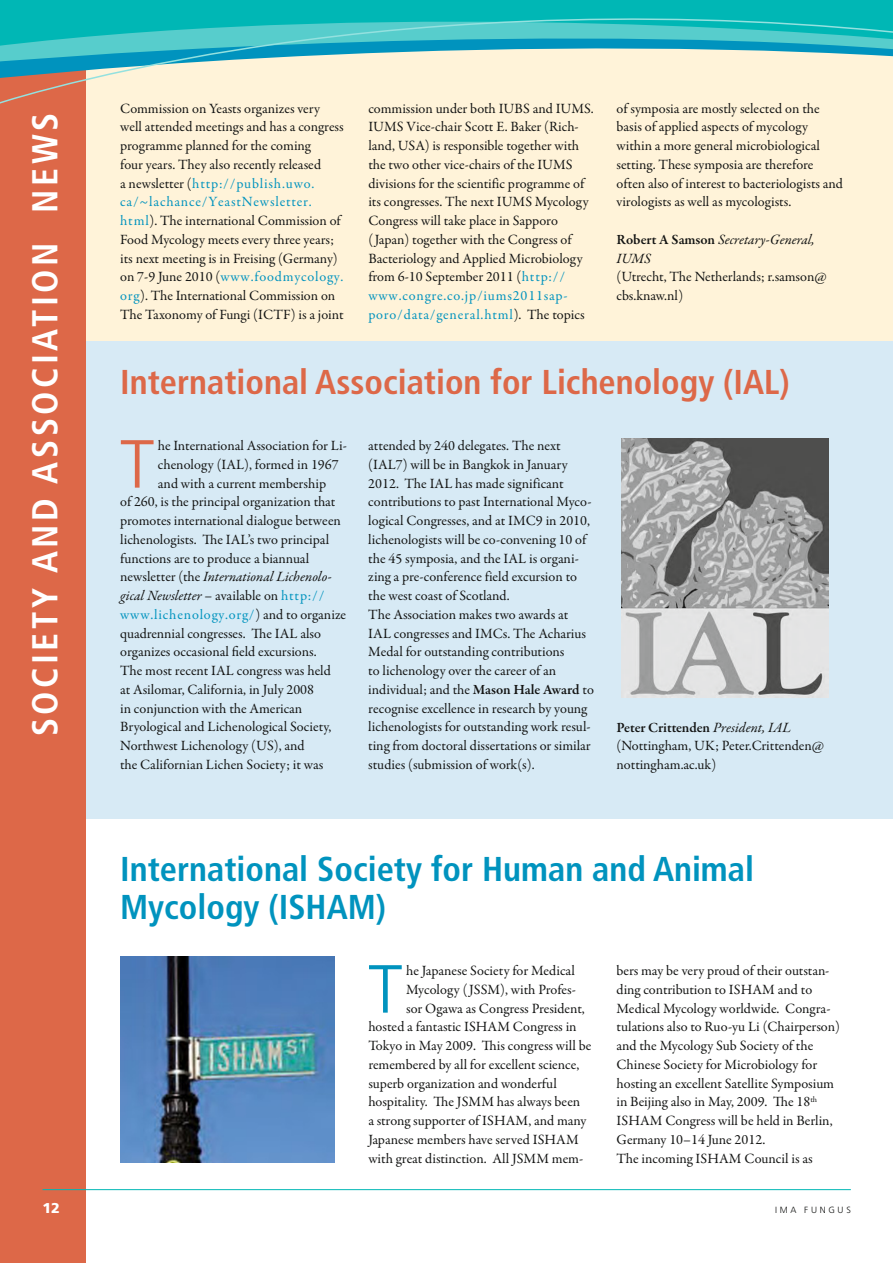
<style>
.page{position:relative;width:893px;height:1263px;background:#fff}
.page>*{position:absolute;margin:0;border:0;box-sizing:border-box;transform-origin:0 0}
.t1{font:300 67.95px "Frutiger LT Std";color:#dd6848}
.t2{font:300 67.95px "Frutiger LT Std";color:#0093be}
.t3{font:700 condensed 36px "Frutiger LT Std";letter-spacing:.1em;color:#fff}
.t4{font:700 condensed 34.5px/37.5px "Frutiger LT Std";color:#0093be}
.t5{font:700 condensed 34.5px "Frutiger LT Std";color:#dd6848}
.t6{font:14.25px/18.8px "Garamond Premr Pro";color:#131413}
.t7{font:italic 14.25px/18.8px "Garamond Premr Pro";color:#131413}
.t8{font:14.25px "Garamond Premr Pro";letter-spacing:.055em;color:#0093be}
.t9{font:900 14.25px "Frutiger LT Std";color:#fff}
.t10{font:300 9px "Frutiger LT Std";letter-spacing:.3em;color:#131413}
.s1{color:#0093be}
.s2{font-weight:600;font-style:normal}
.s3{font-weight:600}
.s4{font-style:normal}
.s5{font-style:normal;color:#0093be}
.s6{color:#131413}
.s7{font-style:italic}
</style>
<div class="page">
<div style="left:60px;top:28px;width:832px;height:314px;background:#fff3d9"></div>
<div style="left:43px;top:341px;width:849px;height:478px;background:#d7eaf5"></div>
<div style="left:0;top:0;width:85px;height:1263px;background:#dd6848"></div>
<svg style="left:0;top:0;width:892px;height:108px"></svg>
<img style="left:622px;top:439px;width:206px;height:259px">
<img style="left:120px;top:956px;width:215px;height:207px">
<hr style="left:43px;top:1189px;width:807px;height:1px;background:#00b7b5">
<h2 class="t3" style="left:30px;top:736px;width:625px;rotate:-90deg">SOCIETY AND ASSOCIATION NEWS</h2>
<p class="t6" style="left:120px;top:100px;width:225px">Commission on Yeasts organizes very well attended meetings and has a congress programme planned for the coming<br>four years. They also recently released<br>a newsletter (<span class="s1">http://publish.uwo. ca/~lachance/YeastNewsletter. html</span>). The international Commission of Food Mycology meets every three years; its next meeting is in Freising (Germany) on 7-9 June 2010 (<span class="s1">www.foodmycology. org</span>). The International Commission on The Taxonomy of Fungi (ICTF) is a joint</p>
<p class="t6" style="left:368px;top:100px;width:227px">commission under both IUBS and IUMS.<br>IUMS Vice-chair Scott E. Baker (Rich&shy;land, USA) is responsible together with the two other vice-chairs of the IUMS divisions for the scientific programme of its congresses. The next IUMS Mycology Congress will take place in Sapporo<br>( Japan) together with the Congress of Bacteriology and Applied Microbiology from 6-10 September 2011 (<span class="s1">http:// www.congre.co.jp/iums2011sap&shy;poro/data/general.html</span>). The topics</p>
<p class="t6" style="left:616px;top:100px;width:228px">of symposia are mostly selected on the basis of applied aspects of mycology within a more general microbiological setting. These symposia are therefore often also of interest to bacteriologists and virologists as well as mycologists.</p>
<p class="t7" style="left:616px;top:231px;width:200px"><span class="s2">Robert A Samson</span> Secretary-General,<br>IUMS</p>
<p class="t6" style="left:616px;top:269px;width:212px">(Utrecht, The Netherlands; r.samson@ cbs.knaw.nl)</p>
<h3 class="t5" style="left:120px;top:367px;width:671px">International Association for Lichenology (IAL)</h3>
<h1 class="t1" style="left:120px;top:424px;width:35px">T</h1>
<p class="t6" style="left:158px;top:437px;width:190px">he International Association for Li-</p>
<p class="t6" style="left:368px;top:437px;width:227px">attended by 240 delegates. The next (IAL7) will be in Bangkok in January 2012. The IAL has made significant contributions to past International Myco&shy;logical Congresses, and at IMC9 in 2010, lichenologists will be co-convening 10 of the 45 symposia, and the IAL is organi&shy;zing a pre-conference field excursion to the west coast of Scotland.<br>The Association makes two awards at IAL congresses and IMCs. The Acharius Medal for outstanding contributions<br>to lichenology over the career of an individual; and the <span class="s3">Mason Hale Award</span> to recognise excellence in research by young lichenologists for outstanding work resul&shy;ting from doctoral dissertations or similar studies (submission of work(s).</p>
<p class="t6" style="left:158px;top:456px;width:182px">chenology (IAL), formed in 1967</p>
<p class="t6" style="left:158px;top:475px;width:170px">and with a current membership</p>
<p class="t6" style="left:120px;top:494px;width:217px">of 260, is the principal organization that</p>
<p class="t6" style="left:120px;top:512px;width:222px">promotes international dialogue between</p>
<p class="t6" style="left:120px;top:531px;width:210px">lichenologists. The IAL’s two principal</p>
<p class="t6" style="left:120px;top:550px;width:191px">functions are to produce a biannual</p>
<p class="t7" style="left:120px;top:569px;width:213px"><span class="s4">newsletter (the</span> International Lichenolo-</p>
<p class="t7" style="left:120px;top:587px;width:206px">gical Newsletter <span class="s4">– available on</span> <span class="s5">http://</span></p>
<p class="t8" style="left:120px;top:609px;width:227px">www.lichenology.org/<span class="s6">) and to organize</span></p>
<p class="t6" style="left:120px;top:625px;width:202px">quadrennial congresses. The IAL also</p>
<p class="t6" style="left:120px;top:644px;width:198px">organizes occasional field excursions.</p>
<p class="t6" style="left:120px;top:662px;width:212px">The most recent IAL congress was held</p>
<p class="t6" style="left:120px;top:681px;width:195px">at Asilomar, California, in July 2008</p>
<p class="t6" style="left:120px;top:700px;width:184px">in conjunction with the American</p>
<p class="t6" style="left:120px;top:719px;width:213px">Bryological and Lichenological Society,</p>
<p class="t6" style="left:120px;top:737px;width:186px">Northwest Lichenology (US), and</p>
<p class="t6" style="left:120px;top:756px;width:205px">the Californian Lichen Society; it was</p>
<p class="t6" style="left:616px;top:719px;width:209px"><span class="s3">Peter Crittenden</span> <span class="s7">President, IAL </span>(Nottingham, UK; Peter.Crittenden@ nottingham.ac.uk)</p>
<h3 class="t4" style="left:120px;top:852px;width:635px">International Society for Human and Animal<br>Mycology (ISHAM)</h3>
<h1 class="t2" style="left:368px;top:949px;width:35px">T</h1>
<p class="t6" style="left:406px;top:962px;width:170px">he Japanese Society for Medical</p>
<p class="t6" style="left:616px;top:962px;width:225px">bers may be very proud of their outstan&shy;ding contribution to ISHAM and to Medical Mycology worldwide. Congra&shy;tulations also to Ruo-yu Li (Chairperson) and the Mycology Sub Society of the Chinese Society for Microbiology for hosting an excellent Satellite Symposium in Beijing also in May, 2009. The 18<sup>th </sup>ISHAM Congress will be held in Berlin, Germany 10–14 June 2012.<br>The incoming ISHAM Council is as</p>
<p class="t6" style="left:406px;top:981px;width:171px">Mycology (JSSM), with Profes-</p>
<p class="t6" style="left:406px;top:1000px;width:180px">sor Ogawa as Congress President,</p>
<p class="t6" style="left:368px;top:1019px;width:210px">hosted a fantastic ISHAM Congress in</p>
<p class="t6" style="left:368px;top:1037px;width:224px">Tokyo in May 2009. This congress will be</p>
<p class="t6" style="left:368px;top:1056px;width:212px">remembered by all for excellent science,</p>
<p class="t6" style="left:368px;top:1075px;width:190px">superb organization and wonderful</p>
<p class="t6" style="left:368px;top:1094px;width:213px">hospitality. The JSMM has always been</p>
<p class="t6" style="left:368px;top:1112px;width:220px">a strong supporter of ISHAM, and many</p>
<p class="t6" style="left:368px;top:1131px;width:212px">Japanese members have served ISHAM</p>
<p class="t6" style="left:368px;top:1150px;width:216px">with great distinction. All JSMM mem-</p>
<p class="t9" style="left:43px;top:1199px;width:19px">12</p>
<p class="t10" style="left:775px;top:1204px;width:77px">IMA FUNGUS</p>
</div>
